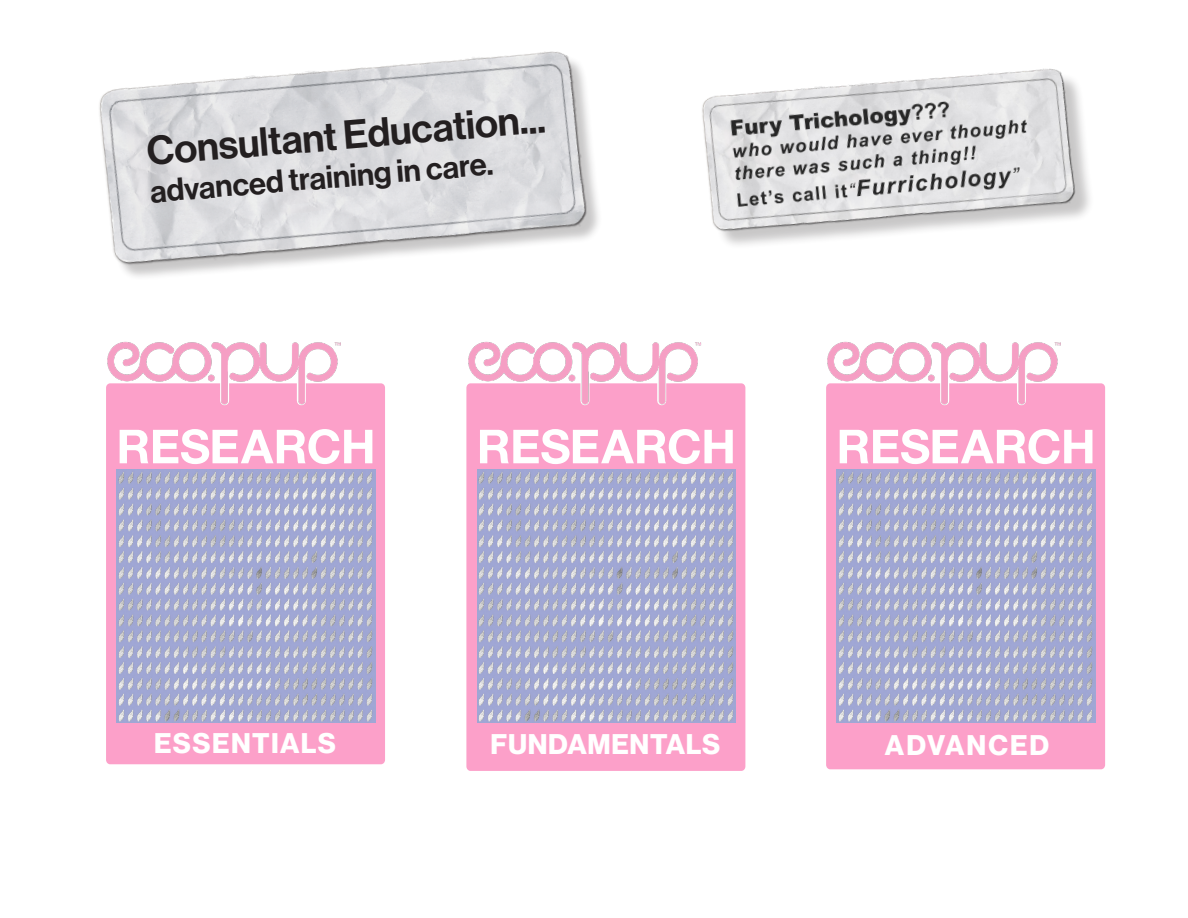
<style>
.page{position:relative;width:1188px;height:918px;background:#fff}
.page>*{position:absolute;margin:0;border:0;box-sizing:border-box;transform-origin:0 0}
.t1{font:39.75px "N Haas Grotesk DS Pro 65 Md";color:#231f20}
.t2{font:31.2px "N Haas Grotesk DS Pro 65 Md";color:#231f20}
.t3{font:27.9px "N Haas Grotesk DS Pro 75 Bd";letter-spacing:.025em;color:#fff}
.t4{font:27.9px "N Haas Grotesk DS Pro 75 Bd";letter-spacing:.045em;color:#fff}
.t5{font:27.9px "N Haas Grotesk DS Pro 75 Bd";letter-spacing:.075em;color:#fff}
</style>
<div class="page">
<img style="left:99px;top:51px;width:500px;height:226px">
<div style="left:106px;top:383px;width:279px;height:381px;background:#fca0c9;border-radius:4px"></div>
<svg style="left:120px;top:429px;width:252px;height:35px"></svg>
<img style="left:117px;top:469px;width:258px;height:254px">
<img style="left:106px;top:341px;width:279px;height:65px">
<div style="left:466px;top:383px;width:279px;height:388px;background:#fca0c9;border-radius:4px"></div>
<svg style="left:480px;top:429px;width:253px;height:35px"></svg>
<img style="left:477px;top:469px;width:259px;height:254px">
<img style="left:466px;top:341px;width:280px;height:65px">
<div style="left:826px;top:383px;width:279px;height:386px;background:#fca0c9;border-radius:4px"></div>
<svg style="left:840px;top:429px;width:252px;height:35px"></svg>
<img style="left:837px;top:469px;width:258px;height:254px">
<img style="left:826px;top:341px;width:280px;height:65px">
<img style="left:702px;top:68px;width:388px;height:177px">
<hr style="left:1187px;top:0;width:1px;height:918px;background:#fca0c9">
<p class="t1" style="left:145px;top:130px;width:401px;rotate:-5deg">Consultant Education...</p>
<p class="t2" style="left:149px;top:175px;width:345px;rotate:-5deg">advanced training in care.</p>
<p class="t4" style="left:154px;top:727px;width:183px">ESSENTIALS</p>
<p class="t3" style="left:491px;top:728px;width:231px">FUNDAMENTALS</p>
<p class="t5" style="left:885px;top:729px;width:166px">ADVANCED</p>
</div>
